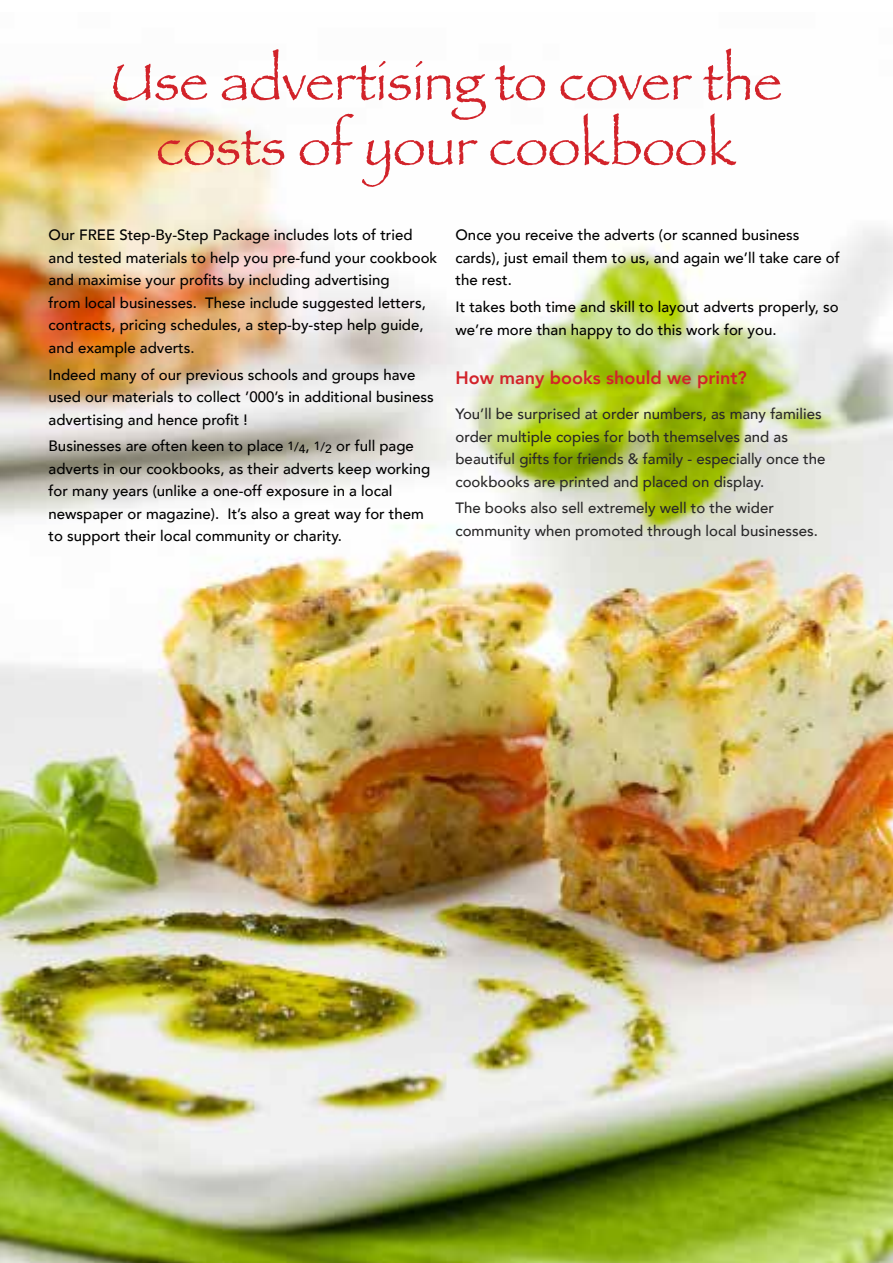
<style>
.page{position:relative;width:893px;height:1263px;background:#fff}
.page>*{position:absolute;margin:0;border:0;box-sizing:border-box;transform-origin:0 0}
.t1{font:54px/64.8px "Papyrus";color:#d2232a;text-align:center}
.t2{font:800 18px "Avenir";color:#d2232a}
.t3{font:500 15px/22.5px "Avenir";color:#000}
.t4{font:500 15px/22.5px "Avenir";color:#292829}
.s1{font-size:12px}
</style>
<div class="page">
<img style="left:0;top:84px;width:893px;height:1179px">
<h1 class="t1" style="left:111px;top:48px;width:673px">Use advertising to cover the costs of your cookbook</h1>
<p class="t3" style="left:49px;top:223px;width:390px">Our FREE Step-By-Step Package includes lots of tried and tested materials to help you pre-fund your cookbook and maximise your profits by including advertising<br>from local businesses. These include suggested letters, contracts, pricing schedules, a step-by-step help guide, and example adverts.</p>
<p class="t3" style="left:49px;top:362px;width:387px">Indeed many of our previous schools and groups have used our materials to collect ’000’s in additional business advertising and hence profit !</p>
<p class="t3" style="left:49px;top:434px;width:383px">Businesses are often keen to place <span class="s1">1/</span><sub>4</sub>, <span class="s1">1/</span><sub>2</sub> or full page adverts in our cookbooks, as their adverts keep working for many years (unlike a one-off exposure in a local newspaper or magazine). It’s also a great way for them to support their local community or charity.</p>
<p class="t3" style="left:455px;top:223px;width:386px">Once you receive the adverts (or scanned business cards), just email them to us, and again we’ll take care of the rest.</p>
<p class="t3" style="left:455px;top:295px;width:385px">It takes both time and skill to layout adverts properly, so we’re more than happy to do this work for you.</p>
<p class="t2" style="left:455px;top:364px;width:293px">How many books should we print?</p>
<p class="t4" style="left:455px;top:402px;width:372px">You’ll be surprised at order numbers, as many families order multiple copies for both themselves and as beautiful gifts for friends &amp; family - especially once the cookbooks are printed and placed on display.</p>
<p class="t4" style="left:455px;top:496px;width:364px">The books also sell extremely well to the wider community when promoted through local businesses.</p>
</div>
